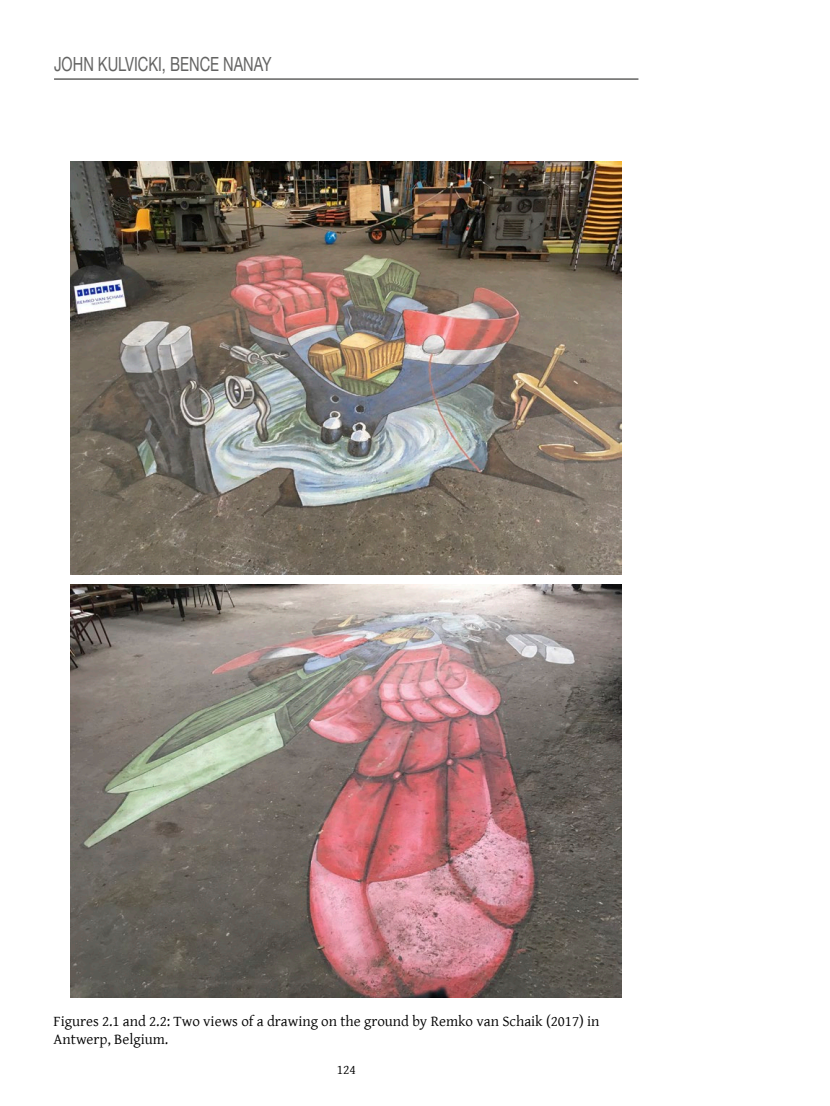
<style>
.page{position:relative;width:830px;height:1106px;background:#fff}
.page>*{position:absolute;margin:0;border:0;box-sizing:border-box;transform-origin:0 0}
.t1{font:19.5px "Helvetica Neue";color:#636362;scale:.75 1}
.t2{font:15px/18px "Gentium Basic";color:#000}
.t3{font:13.5px "Gentium Basic";color:#000}
</style>
<div class="page">
<hr style="left:54px;top:78px;width:584px;height:2px;background:#636362">
<img style="left:71px;top:162px;width:550px;height:412px">
<img style="left:71px;top:585px;width:550px;height:412px">
<h1 class="t1" style="left:54px;top:50px;width:291px">JOHN KULVICKI, BENCE NANAY</h1>
<p class="t2" style="left:54px;top:1012px;width:547px">Figures 2.1 and 2.2: Two views of a drawing on the ground by Remko van Schaik (2017) in<br>Antwerp, Belgium.</p>
<p class="t3" style="left:336px;top:1060px;width:20px">124</p>
</div>
